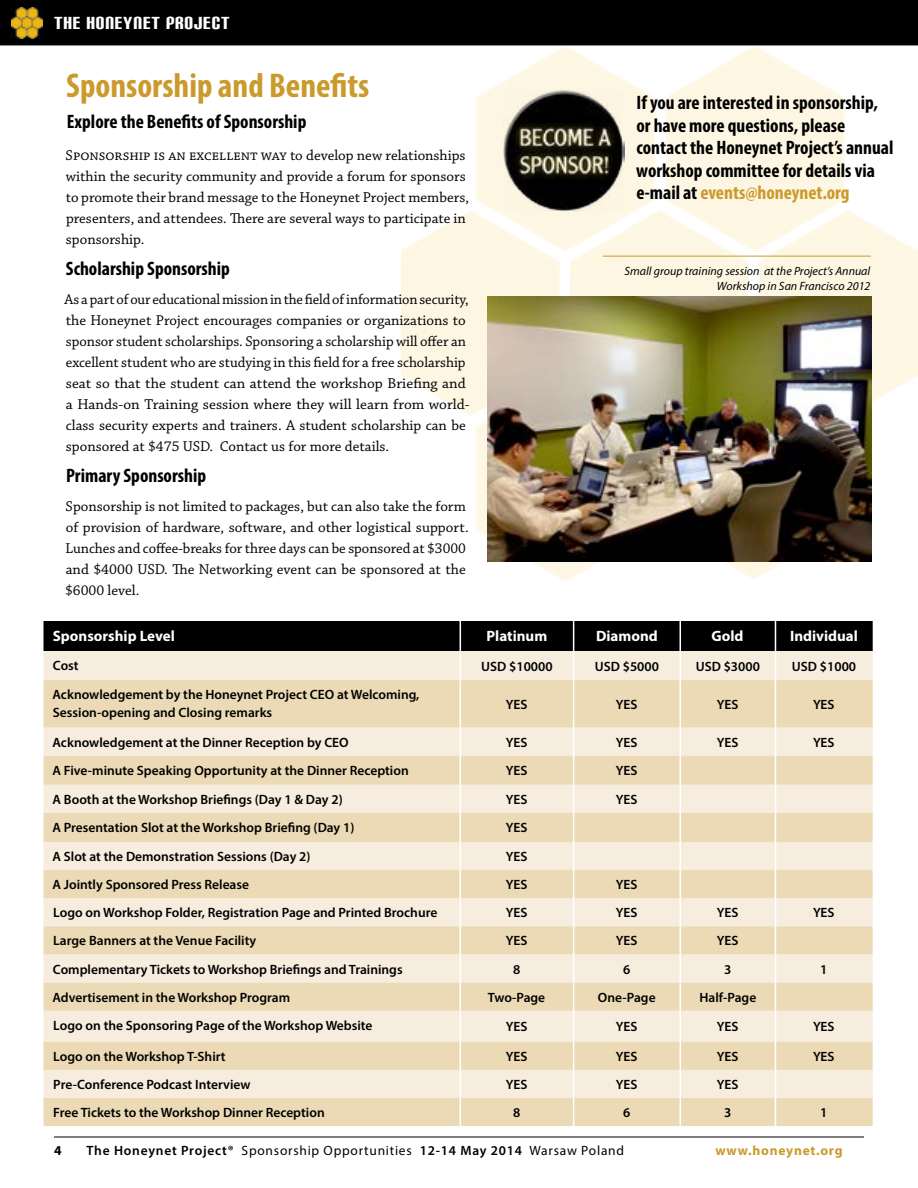
<style>
.page{position:relative;width:918px;height:1188px;background:#fff}
.page>*{position:absolute;margin:0;border:0;box-sizing:border-box;transform-origin:0 0}
.t1{font:700 condensed 34.5px "Myriad Pro";color:#cb9a2c}
.t2{font:21px "Carbon Block";letter-spacing:.04em;color:#fff}
.t3{font:700 condensed 19.5px/22.5px "Myriad Pro";color:#000}
.t4{font:15px/21px "Chaparral Pro";color:#000}
.t5{font:700 15px "Myriad Pro";color:#fff}
.t6{font:600 13.5px/18px "Myriad Pro";color:#000}
.t7{font:13.5px "Myriad Pro";letter-spacing:.055em;color:#000}
.t8{font:700 13.5px "Myriad Pro";letter-spacing:.055em;color:#cb9a2c}
.t9{font:700 13.5px "Myriad Pro";color:#000}
.t10{font:italic 12px/15px "Myriad Pro";color:#000;text-align:right}
.s1{color:#cb9a2c}
.s2{font-weight:600}
</style>
<div class="page">
<hr style="left:54px;top:1137px;width:810px;height:1px;background:#000">
<div style="left:1px;top:1px;width:916px;height:44px;background:#000"></div>
<img style="left:11px;top:8px;width:32px;height:30px">
<div style="left:0;top:0;width:918px;height:45px;border:2px solid #000"></div>
<img style="left:401px;top:45px;width:517px;height:535px">
<svg style="left:44px;top:680px;width:829px;height:446px;background:#f0e2c8"></svg>
<svg style="left:44px;top:621px;width:829px;height:59px;background:#7a756e"></svg>
<hr style="left:460px;top:680px;width:1px;height:48px;background:#fff">
<hr style="left:573px;top:680px;width:1px;height:48px;background:#fff">
<hr style="left:680px;top:680px;width:1px;height:48px;background:#fff">
<hr style="left:775px;top:680px;width:1px;height:48px;background:#fff">
<svg style="left:460px;top:728px;width:1px;height:283px"></svg>
<svg style="left:573px;top:728px;width:1px;height:283px"></svg>
<svg style="left:680px;top:728px;width:1px;height:283px"></svg>
<svg style="left:775px;top:728px;width:1px;height:283px"></svg>
<hr style="left:460px;top:1011px;width:1px;height:31px;background:#fff">
<hr style="left:573px;top:1011px;width:1px;height:31px;background:#fff">
<hr style="left:680px;top:1011px;width:1px;height:31px;background:#fff">
<hr style="left:775px;top:1011px;width:1px;height:31px;background:#fff">
<svg style="left:460px;top:1042px;width:1px;height:84px"></svg>
<svg style="left:573px;top:1042px;width:1px;height:84px"></svg>
<svg style="left:680px;top:1042px;width:1px;height:84px"></svg>
<svg style="left:775px;top:1042px;width:1px;height:84px"></svg>
<img style="left:488px;top:297px;width:383px;height:265px">
<hr style="left:603px;top:256px;width:268px;height:1px;background:#cb9a2c">
<img style="left:503px;top:90px;width:122px;height:122px">
<h2 class="t2" style="left:54px;top:13px;width:177px">THE HONEYNET PROJECT</h2>
<h1 class="t1" style="left:66px;top:64px;width:305px">Sponsorship and Benefits</h1>
<h3 class="t3" style="left:67px;top:110px;width:241px">Explore the Benefits of Sponsorship</h3>
<p class="t4" style="left:66px;top:145px;width:405px">Sponsorship is an excellent way to develop new relationships within the security community and provide a forum for sponsors to promote their brand message to the Honeynet Project members, presenters, and attendees. There are several ways to participate in sponsorship.</p>
<h3 class="t3" style="left:66px;top:257px;width:165px">Scholarship Sponsorship</h3>
<p class="t4" style="left:65px;top:289px;width:407px">As a part of our educational mission in the field of information security, the Honeynet Project encourages companies or organizations to sponsor student scholarships. Sponsoring a scholarship will offer an excellent student who are studying in this field for a free scholarship seat so that the student can attend the workshop Briefing and a Hands-on Training session where they will learn from world&shy;class security experts and trainers. A student scholarship can be sponsored at $475 USD. Contact us for more details.</p>
<h3 class="t3" style="left:66px;top:464px;width:142px">Primary Sponsorship</h3>
<p class="t4" style="left:65px;top:496px;width:405px">Sponsorship is not limited to packages, but can also take the form of provision of hardware, software, and other logistical support.<br>Lunches and coffee-breaks for three days can be sponsored at $3000 and $4000 USD. The Networking event can be sponsored at the $6000 level.</p>
<h3 class="t3" style="left:636px;top:91px;width:259px">If you are interested in sponsorship, or have more questions, please contact the Honeynet Project’s annual workshop committee for details via e-mail at <span class="s1">events@honeynet.org</span></h3>
<p class="t10" style="left:625px;top:263px;width:247px">Small group training session at the Project’s Annual<br>Workshop in San Francisco 2012</p>
<p class="t5" style="left:53px;top:626px;width:123px">Sponsorship Level</p>
<p class="t5" style="left:487px;top:626px;width:62px">Platinum</p>
<p class="t5" style="left:596px;top:626px;width:63px">Diamond</p>
<p class="t5" style="left:712px;top:626px;width:34px">Gold</p>
<p class="t5" style="left:790px;top:626px;width:69px">Individual</p>
<p class="t6" style="left:53px;top:656px;width:27px">Cost</p>
<p class="t6" style="left:481px;top:657px;width:73px">USD $10000</p>
<p class="t6" style="left:595px;top:657px;width:66px">USD $5000</p>
<p class="t6" style="left:696px;top:657px;width:66px">USD $3000</p>
<p class="t6" style="left:792px;top:657px;width:66px">USD $1000</p>
<p class="t6" style="left:53px;top:685px;width:368px">Acknowledgement by the Honeynet Project CEO at Welcoming,<br>Session-opening and Closing remarks</p>
<p class="t6" style="left:506px;top:695px;width:23px">YES</p>
<p class="t6" style="left:616px;top:695px;width:23px">YES</p>
<p class="t6" style="left:717px;top:695px;width:23px">YES</p>
<p class="t6" style="left:813px;top:695px;width:23px">YES</p>
<p class="t6" style="left:53px;top:733px;width:298px">Acknowledgement at the Dinner Reception by CEO</p>
<p class="t6" style="left:506px;top:733px;width:23px">YES</p>
<p class="t6" style="left:616px;top:733px;width:23px">YES</p>
<p class="t6" style="left:717px;top:733px;width:23px">YES</p>
<p class="t6" style="left:813px;top:733px;width:23px">YES</p>
<p class="t6" style="left:53px;top:761px;width:358px">A Five-minute Speaking Opportunity at the Dinner Reception</p>
<p class="t6" style="left:506px;top:761px;width:23px">YES</p>
<p class="t6" style="left:616px;top:761px;width:23px">YES</p>
<p class="t6" style="left:53px;top:790px;width:292px">A Booth at the Workshop Briefings (Day 1 &amp; Day 2)</p>
<p class="t6" style="left:506px;top:790px;width:23px">YES</p>
<p class="t6" style="left:616px;top:790px;width:23px">YES</p>
<p class="t6" style="left:53px;top:818px;width:303px">A Presentation Slot at the Workshop Briefing (Day 1)</p>
<p class="t6" style="left:506px;top:819px;width:23px">YES</p>
<p class="t6" style="left:53px;top:847px;width:259px">A Slot at the Demonstration Sessions (Day 2)</p>
<p class="t6" style="left:506px;top:847px;width:23px">YES</p>
<p class="t6" style="left:53px;top:875px;width:198px">A Jointly Sponsored Press Release</p>
<p class="t6" style="left:506px;top:875px;width:23px">YES</p>
<p class="t6" style="left:616px;top:875px;width:23px">YES</p>
<p class="t6" style="left:53px;top:903px;width:386px">Logo on Workshop Folder, Registration Page and Printed Brochure</p>
<p class="t6" style="left:506px;top:903px;width:23px">YES</p>
<p class="t6" style="left:616px;top:903px;width:23px">YES</p>
<p class="t6" style="left:717px;top:903px;width:23px">YES</p>
<p class="t6" style="left:813px;top:903px;width:23px">YES</p>
<p class="t6" style="left:53px;top:932px;width:204px">Large Banners at the Venue Facility</p>
<p class="t6" style="left:506px;top:932px;width:23px">YES</p>
<p class="t6" style="left:616px;top:932px;width:23px">YES</p>
<p class="t6" style="left:717px;top:932px;width:23px">YES</p>
<p class="t6" style="left:53px;top:960px;width:351px">Complementary Tickets to Workshop Briefings and Trainings</p>
<p class="t6" style="left:513px;top:960px;width:9px">8</p>
<p class="t6" style="left:623px;top:960px;width:9px">6</p>
<p class="t6" style="left:724px;top:960px;width:9px">3</p>
<p class="t6" style="left:820px;top:960px;width:9px">1</p>
<p class="t6" style="left:53px;top:988px;width:239px">Advertisement in the Workshop Program</p>
<p class="t6" style="left:488px;top:988px;width:59px">Two-Page</p>
<p class="t6" style="left:598px;top:988px;width:59px">One-Page</p>
<p class="t6" style="left:700px;top:988px;width:58px">Half-Page</p>
<p class="t6" style="left:53px;top:1016px;width:321px">Logo on the Sponsoring Page of the Workshop Website</p>
<p class="t6" style="left:506px;top:1017px;width:23px">YES</p>
<p class="t6" style="left:616px;top:1017px;width:23px">YES</p>
<p class="t6" style="left:717px;top:1017px;width:23px">YES</p>
<p class="t6" style="left:813px;top:1017px;width:23px">YES</p>
<p class="t6" style="left:53px;top:1047px;width:174px">Logo on the Workshop T-Shirt</p>
<p class="t6" style="left:506px;top:1047px;width:23px">YES</p>
<p class="t6" style="left:616px;top:1047px;width:23px">YES</p>
<p class="t6" style="left:717px;top:1047px;width:23px">YES</p>
<p class="t6" style="left:813px;top:1047px;width:23px">YES</p>
<p class="t6" style="left:53px;top:1075px;width:199px">Pre-Conference Podcast Interview</p>
<p class="t6" style="left:506px;top:1075px;width:23px">YES</p>
<p class="t6" style="left:616px;top:1075px;width:23px">YES</p>
<p class="t6" style="left:717px;top:1075px;width:23px">YES</p>
<p class="t6" style="left:53px;top:1103px;width:273px">Free Tickets to the Workshop Dinner Reception</p>
<p class="t6" style="left:513px;top:1103px;width:9px">8</p>
<p class="t6" style="left:623px;top:1103px;width:9px">6</p>
<p class="t6" style="left:724px;top:1103px;width:9px">3</p>
<p class="t6" style="left:820px;top:1103px;width:9px">1</p>
<p class="t9" style="left:54px;top:1142px;width:9px">4</p>
<p class="t7" style="left:87px;top:1143px;width:539px"><span class="s2">The Honeynet Project®</span> Sponsorship Opportunities <span class="s2">12-14 May 2014</span> Warsaw Poland</p>
<p class="t8" style="left:715px;top:1142px;width:129px">www.honeynet.org</p>
</div>
